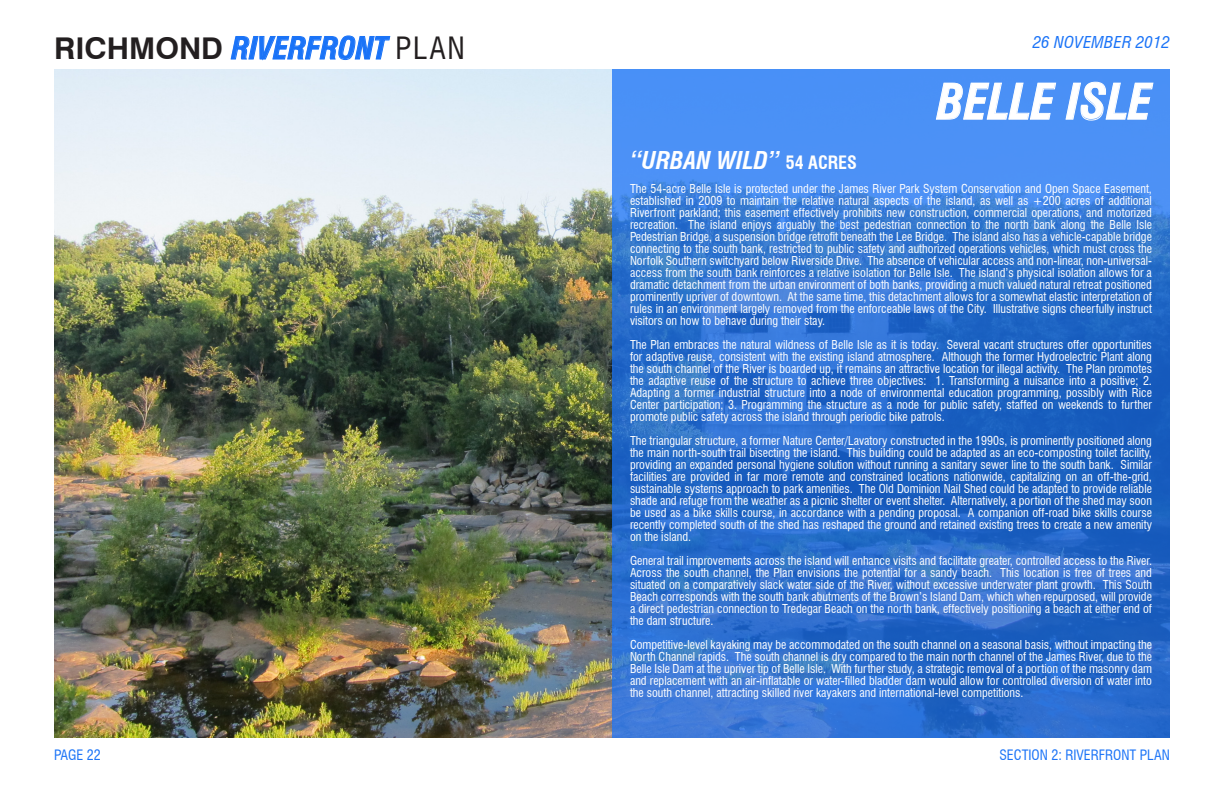
<style>
.page{position:relative;width:1224px;height:792px;background:#fff}
.page>*{position:absolute;margin:0;border:0;box-sizing:border-box;transform-origin:0 0}
.t1{font:italic 700 condensed 48px "Swiss 721 BT";color:#fff}
.t2{font:italic 700 condensed 30px "Swiss 721 BT";color:#1a73f7}
.t3{font:italic 700 condensed 24px "Swiss 721 BT";color:#fff}
.t4{font:italic condensed 16px "Swiss 721 BT";letter-spacing:.01em;color:#1a73f7;scale:1.05 1}
.t5{font:condensed 14px "Swiss 721 BT";color:#1a73f7}
.t6{font:condensed 12px/12px "Swiss 721 BT";color:#fff;text-align:justify}
.s1{font-style:normal;font-stretch:normal;color:#231f20}
.s2{font-weight:400;font-style:normal;color:#231f20}
.s3{font-style:normal;font-size:18px}
</style>
<div class="page">
<img style="left:54px;top:70px;width:558px;height:668px">
<svg style="left:612px;top:69px;width:558px;height:669px;background:#2f72d2"></svg>
<svg style="left:231px;top:35px;width:159px;height:26px"></svg>
<svg style="left:935px;top:82px;width:122px;height:38px;background:#65a1f7"></svg>
<svg style="left:1065px;top:81px;width:89px;height:40px;background:#64a0f6"></svg>
<h2 class="t2" style="left:54px;top:30px;width:412px"><span class="s1">RICHMOND</span> RIVERFRONT <span class="s2">PLAN</span></h2>
<p class="t5" style="left:54px;top:746px;width:48px">PAGE 22</p>
<h3 class="t4" style="left:1033px;top:33px;width:132px">26 NOVEMBER 2012</h3>
<p class="t1" style="left:937px;top:73px;width:216px">BELLE ISLE</p>
<p class="t3" style="left:630px;top:146px;width:229px">“URBAN WILD” <span class="s3">54 ACRES</span></p>
<p class="t6" style="left:630px;top:183px;width:524px">The 54-acre Belle Isle is protected under the James River Park System Conservation and Open Space Easement, established in 2009 to maintain the relative natural aspects of the island, as well as +200 acres of additional Riverfront parkland; this easement effectively prohibits new construction, commercial operations, and motorized recreation. The island enjoys arguably the best pedestrian connection to the north bank along the Belle Isle Pedestrian Bridge, a suspension bridge retrofit beneath the Lee Bridge. The island also has a vehicle-capable bridge connecting to the south bank, restricted to public safety and authorized operations vehicles, which must cross the Norfolk Southern switchyard below Riverside Drive. The absence of vehicular access and non-linear, non-universal&shy;access from the south bank reinforces a relative isolation for Belle Isle. The island’s physical isolation allows for a dramatic detachment from the urban environment of both banks, providing a much valued natural retreat positioned prominently upriver of downtown. At the same time, this detachment allows for a somewhat elastic interpretation of rules in an environment largely removed from the enforceable laws of the City. Illustrative signs cheerfully instruct visitors on how to behave during their stay.</p>
<p class="t6" style="left:630px;top:339px;width:523px">The Plan embraces the natural wildness of Belle Isle as it is today. Several vacant structures offer opportunities for adaptive reuse, consistent with the existing island atmosphere. Although the former Hydroelectric Plant along the south channel of the River is boarded up, it remains an attractive location for illegal activity. The Plan promotes the adaptive reuse of the structure to achieve three objectives: 1. Transforming a nuisance into a positive; 2.<br>Adapting a former industrial structure into a node of environmental education programming, possibly with Rice Center participation; 3. Programming the structure as a node for public safety, staffed on weekends to further promote public safety across the island through periodic bike patrols.</p>
<p class="t6" style="left:630px;top:435px;width:523px">The triangular structure, a former Nature Center/Lavatory constructed in the 1990s, is prominently positioned along the main north-south trail bisecting the island. This building could be adapted as an eco-composting toilet facility, providing an expanded personal hygiene solution without running a sanitary sewer line to the south bank. Similar facilities are provided in far more remote and constrained locations nationwide, capitalizing on an off-the-grid, sustainable systems approach to park amenities. The Old Dominion Nail Shed could be adapted to provide reliable shade and refuge from the weather as a picnic shelter or event shelter. Alternatively, a portion of the shed may soon be used as a bike skills course, in accordance with a pending proposal. A companion off-road bike skills course recently completed south of the shed has reshaped the ground and retained existing trees to create a new amenity on the island.</p>
<p class="t6" style="left:630px;top:555px;width:524px">General trail improvements across the island will enhance visits and facilitate greater, controlled access to the River.<br>Across the south channel, the Plan envisions the potential for a sandy beach. This location is free of trees and situated on a comparatively slack water side of the River, without excessive underwater plant growth. This South Beach corresponds with the south bank abutments of the Brown’s Island Dam, which when repurposed, will provide a direct pedestrian connection to Tredegar Beach on the north bank, effectively positioning a beach at either end of the dam structure.</p>
<p class="t6" style="left:630px;top:639px;width:523px">Competitive-level kayaking may be accommodated on the south channel on a seasonal basis, without impacting the North Channel rapids. The south channel is dry compared to the main north channel of the James River, due to the Belle Isle Dam at the upriver tip of Belle Isle. With further study, a strategic removal of a portion of the masonry dam and replacement with an air-inflatable or water-filled bladder dam would allow for controlled diversion of water into the south channel, attracting skilled river kayakers and international-level competitions.</p>
<p class="t5" style="left:999px;top:746px;width:172px">SECTION 2: RIVERFRONT PLAN</p>
</div>
